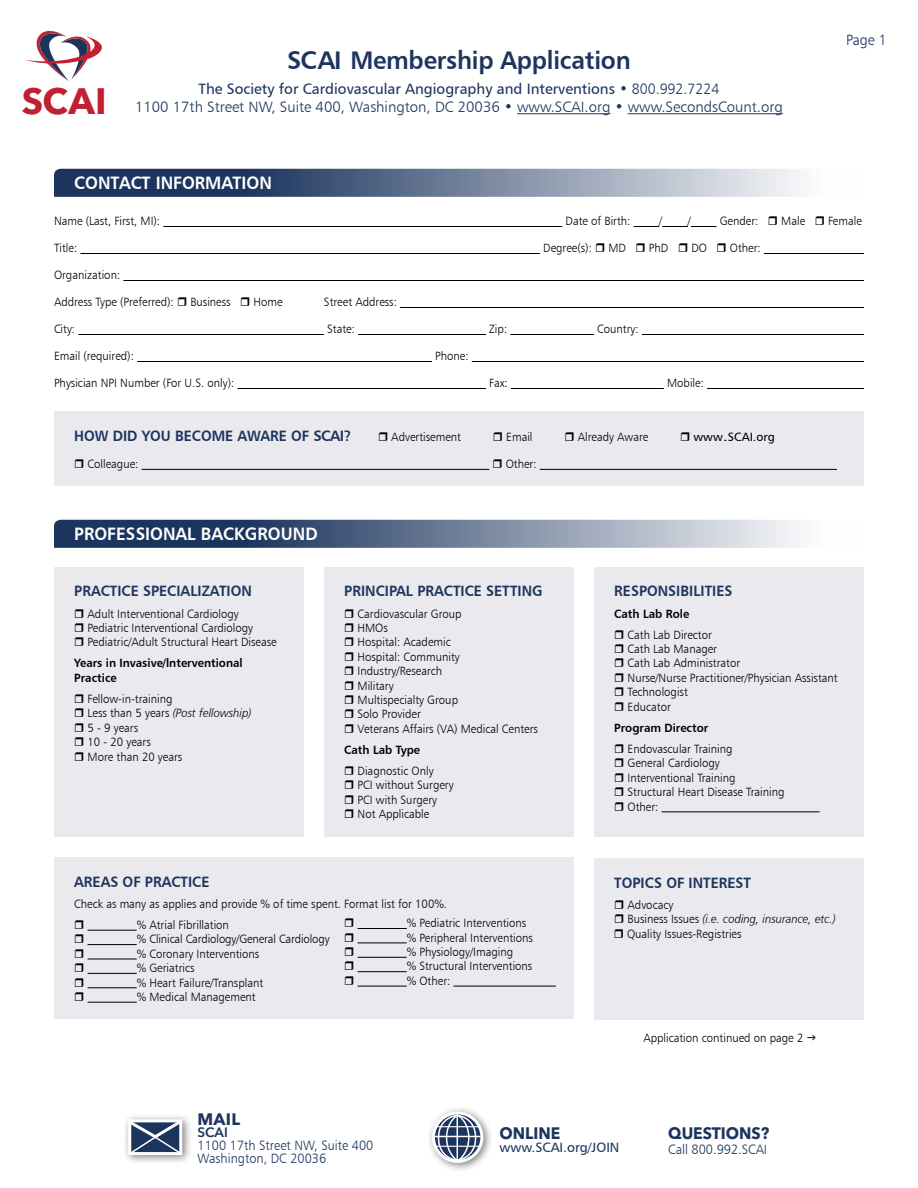
<style>
.page{position:relative;width:918px;height:1188px;background:#fff}
.page>*{position:absolute;margin:0;border:0;box-sizing:border-box;transform-origin:0 0}
.t1{font:700 36.45px "Avenir Next";color:#c12032}
.t2{font:25.5px "Humanist 777 BT Bold B";letter-spacing:-.01em;color:#1c355e}
.t3{font:18px "Humanist 777 BT Bold B";color:#fff;scale:.95 1}
.t4{font:700 16.5px "Avenir Next LT Pro";color:#1c355e;scale:.95 1}
.t5{font:700 16.5px "Avenir Next LT Pro";color:#1c355e}
.t6{font:15px "Humanist 777 BT Bold B";color:#1c355e;scale:.95 1}
.t7{font:15px "Humanist 777 BT Light B";color:#1c355e}
.t8{font:15px "Humanist 777 BT Roman B";color:#1c355e}
.t9{font:15px "Humanist 777 BT Light B";color:#1c355e;scale:.95 1}
.t10{font:13.5px/12.8px "Humanist 777 BT Light B";color:#1c355e;scale:.95 1}
.t11{font:13.5px "Humanist 777 BT Roman B";color:#1c355e}
.t12{font:600 13.5px "Avenir Next LT Pro";color:#1c355e}
.t13{font:12px/14.4px "Humanist 777 BT Light B";color:#000;scale:.95 1}
.t14{font:12px/14.4px "Humanist 777 BT Bold B";color:#000;scale:.95 1}
.t15{font:12px "Humanist 777 BT Light Italic B";color:#000;scale:.95 1}
.t16{font:12px "Humanist 777 BT Roman B";color:#000}
.s1{font-family:"Humanist 777 BT Light B"}
</style>
<div class="page">
<div style="left:122px;top:1113px;width:70px;height:52px;background:#000;opacity:.5"></div>
<svg style="left:125px;top:1118px;width:58px;height:37px"></svg>
<div style="left:426px;top:1106px;width:67px;height:67px;background:#000;opacity:.5"></div>
<svg style="left:434px;top:1113px;width:48px;height:48px"></svg>
<div style="left:432px;top:1112px;width:51px;height:51px;border:3px solid #fff;border-radius:50%"></div>
<hr style="left:434px;top:1136px;width:47px;height:1px;background:#fff">
<hr style="left:435px;top:1146px;width:45px;height:1px;background:#fff">
<hr style="left:435px;top:1126px;width:45px;height:1px;background:#fff">
<svg style="left:437px;top:1114px;width:40px;height:48px"></svg>
<svg style="left:54px;top:520px;width:746px;height:28px;background:#6d7d97"></svg>
<svg style="left:54px;top:169px;width:746px;height:28px;background:#6d7d97"></svg>
<hr style="left:163px;top:226px;width:399px;height:1px;background:#000">
<svg style="left:634px;top:226px;width:82px;height:1px"></svg>
<hr style="left:80px;top:253px;width:460px;height:1px;background:#000">
<hr style="left:764px;top:253px;width:100px;height:1px;background:#000">
<hr style="left:123px;top:280px;width:741px;height:1px;background:#000">
<hr style="left:400px;top:307px;width:464px;height:1px;background:#000">
<hr style="left:78px;top:334px;width:246px;height:1px;background:#000">
<hr style="left:358px;top:334px;width:128px;height:1px;background:#000">
<hr style="left:510px;top:334px;width:84px;height:1px;background:#000">
<hr style="left:642px;top:334px;width:222px;height:1px;background:#000">
<hr style="left:137px;top:361px;width:295px;height:1px;background:#000">
<hr style="left:472px;top:361px;width:392px;height:1px;background:#000">
<hr style="left:238px;top:388px;width:248px;height:1px;background:#000">
<hr style="left:511px;top:388px;width:153px;height:1px;background:#000">
<hr style="left:707px;top:388px;width:157px;height:1px;background:#000">
<div style="left:54px;top:412px;width:810px;height:74px;background:#eae9ed"></div>
<hr style="left:142px;top:469px;width:347px;height:1px;background:#000">
<hr style="left:540px;top:469px;width:297px;height:1px;background:#000">
<hr style="left:517px;top:113px;width:94px;height:1px;background:#1c355e">
<hr style="left:628px;top:113px;width:155px;height:1px;background:#1c355e">
<div style="left:54px;top:567px;width:250px;height:270px;background:#eae9ed"></div>
<div style="left:594px;top:567px;width:270px;height:270px;background:#eae9ed"></div>
<hr style="left:662px;top:812px;width:158px;height:1px;background:#000">
<div style="left:324px;top:567px;width:250px;height:270px;background:#eae9ed"></div>
<div style="left:54px;top:857px;width:520px;height:162px;background:#eae9ed"></div>
<hr style="left:88px;top:930px;width:49px;height:1px;background:#000">
<hr style="left:88px;top:944px;width:49px;height:1px;background:#000">
<hr style="left:88px;top:959px;width:49px;height:1px;background:#000">
<hr style="left:88px;top:973px;width:49px;height:1px;background:#000">
<hr style="left:88px;top:988px;width:49px;height:1px;background:#000">
<hr style="left:88px;top:1002px;width:49px;height:1px;background:#000">
<div style="left:594px;top:858px;width:270px;height:162px;background:#eae9ed"></div>
<hr style="left:358px;top:928px;width:49px;height:1px;background:#000">
<hr style="left:358px;top:943px;width:49px;height:1px;background:#000">
<hr style="left:358px;top:957px;width:49px;height:1px;background:#000">
<hr style="left:358px;top:971px;width:49px;height:1px;background:#000">
<hr style="left:358px;top:986px;width:49px;height:1px;background:#000">
<hr style="left:454px;top:986px;width:102px;height:1px;background:#000">
<svg style="left:26px;top:30px;width:76px;height:51px"></svg>
<h1 class="t1" style="left:22px;top:70px;width:86px">SCAI</h1>
<h2 class="t2" style="left:287px;top:44px;width:345px">SCAI Membership Application</h2>
<p class="t8" style="left:198px;top:80px;width:523px">The Society for Cardiovascular Angiography and Interventions <span class="s1">• 800.992.7224</span></p>
<p class="t7" style="left:135px;top:98px;width:649px">1100 17th Street NW, Suite 400, Washington, DC 20036 • www.SCAI.org • www.SecondsCount.org</p>
<p class="t9" style="left:846px;top:31px;width:44px">Page 1</p>
<h3 class="t3" style="left:74px;top:172px;width:210px">CONTACT INFORMATION</h3>
<p class="t13" style="left:54px;top:214px;width:113px">Name (Last, First, MI):</p>
<p class="t13" style="left:566px;top:214px;width:70px">Date of Birth:</p>
<p class="t13" style="left:659px;top:214px;width:5px">/</p>
<p class="t13" style="left:688px;top:214px;width:5px">/</p>
<p class="t13" style="left:720px;top:214px;width:42px">Gender:</p>
<p class="t13" style="left:781px;top:214px;width:27px">Male</p>
<p class="t13" style="left:828px;top:214px;width:37px">Female</p>
<p class="t13" style="left:54px;top:241px;width:26px">Title:</p>
<p class="t13" style="left:543px;top:241px;width:53px">Degree(s):</p>
<p class="t13" style="left:608px;top:241px;width:20px">MD</p>
<p class="t13" style="left:649px;top:241px;width:22px">PhD</p>
<p class="t13" style="left:691px;top:241px;width:18px">DO</p>
<p class="t13" style="left:730px;top:241px;width:34px">Other:</p>
<p class="t13" style="left:54px;top:268px;width:71px">Organization:</p>
<p class="t13" style="left:54px;top:295px;width:128px">Address Type (Preferred):</p>
<p class="t13" style="left:190px;top:295px;width:44px">Business</p>
<p class="t13" style="left:254px;top:295px;width:32px">Home</p>
<p class="t13" style="left:324px;top:295px;width:78px">Street Address:</p>
<p class="t13" style="left:54px;top:322px;width:24px">City:</p>
<p class="t13" style="left:327px;top:322px;width:31px">State:</p>
<p class="t13" style="left:489px;top:322px;width:20px">Zip:</p>
<p class="t13" style="left:597px;top:322px;width:45px">Country:</p>
<p class="t13" style="left:54px;top:349px;width:86px">Email (required):</p>
<p class="t13" style="left:435px;top:349px;width:37px">Phone:</p>
<p class="t13" style="left:54px;top:376px;width:191px">Physician NPI Number (For U.S. only):</p>
<p class="t13" style="left:489px;top:376px;width:21px">Fax:</p>
<p class="t13" style="left:667px;top:376px;width:40px">Mobile:</p>
<p class="t6" style="left:74px;top:426px;width:293px">HOW DID YOU BECOME AWARE OF SCAI?</p>
<p class="t13" style="left:391px;top:430px;width:75px">Advertisement</p>
<p class="t13" style="left:506px;top:430px;width:29px">Email</p>
<p class="t13" style="left:578px;top:430px;width:76px">Already Aware</p>
<p class="t16" style="left:694px;top:430px;width:83px">www.SCAI.org</p>
<p class="t13" style="left:88px;top:457px;width:55px">Colleague:</p>
<p class="t13" style="left:506px;top:457px;width:34px">Other:</p>
<h3 class="t3" style="left:74px;top:523px;width:258px">PROFESSIONAL BACKGROUND</h3>
<p class="t6" style="left:74px;top:582px;width:188px">PRACTICE SPECIALIZATION</p>
<p class="t13" style="left:88px;top:606px;width:201px">Adult Interventional Cardiology<br>Pediatric Interventional Cardiology<br>Pediatric/Adult Structural Heart Disease</p>
<p class="t14" style="left:74px;top:656px;width:179px">Years in Invasive/lnterventional<br>Practice</p>
<p class="t13" style="left:88px;top:691px;width:91px">Fellow-in-training</p>
<p class="t15" style="left:88px;top:706px;width:174px"><span class="s1">Less than 5 years</span> (Post fellowship)</p>
<p class="t13" style="left:88px;top:720px;width:101px">5 - 9 years<br>10 - 20 years<br>More than 20 years</p>
<p class="t6" style="left:344px;top:582px;width:210px">PRINCIPAL PRACTICE SETTING</p>
<p class="t13" style="left:358px;top:606px;width:191px">Cardiovascular Group<br>HMOs<br>Hospital: Academic<br>Hospital: Community<br>Industry/Research<br>Military<br>Multispecialty Group<br>Solo Provider<br>Veterans Affairs (VA) Medical Centers</p>
<p class="t14" style="left:344px;top:742px;width:81px">Cath Lab Type</p>
<p class="t13" style="left:358px;top:763px;width:103px">Diagnostic Only<br>PCI without Surgery<br>PCI with Surgery<br>Not Applicable</p>
<p class="t6" style="left:74px;top:872px;width:144px">AREAS OF PRACTICE</p>
<p class="t13" style="left:137px;top:893px;width:328px;line-height:21.1px;text-indent:-62px">Check as many as applies and provide % of time spent. Format list for 100%. % Atrial Fibrillation</p>
<p class="t13" style="left:137px;top:932px;width:205px">% Clinical Cardiology/General Cardiology % Coronary Interventions<br>% Geriatrics<br>% Heart Failure/Transplant<br>% Medical Management</p>
<p class="t13" style="left:407px;top:916px;width:134px">% Pediatric Interventions % Peripheral Interventions % Physiology/Imaging<br>% Structural Interventions % Other:</p>
<p class="t6" style="left:614px;top:582px;width:126px">RESPONSIBILITIES</p>
<p class="t14" style="left:614px;top:606px;width:81px">Cath Lab Role</p>
<p class="t13" style="left:628px;top:627px;width:223px">Cath Lab Director<br>Cath Lab Manager<br>Cath Lab Administrator<br>Nurse/Nurse Practitioner/Physician Assistant<br>Technologist<br>Educator</p>
<p class="t14" style="left:614px;top:720px;width:101px">Program Director</p>
<p class="t13" style="left:628px;top:741px;width:167px">Endovascular Training<br>General Cardiology<br>Interventional Training<br>Structural Heart Disease Training<br>Other:</p>
<p class="t6" style="left:614px;top:873px;width:146px">TOPICS OF INTEREST</p>
<p class="t13" style="left:628px;top:897px;width:50px">Advocacy</p>
<p class="t15" style="left:628px;top:912px;width:221px"><span class="s1">Business Issues</span> (i.e. coding, insurance, etc.)</p>
<p class="t13" style="left:627px;top:926px;width:122px">Quality Issues-Registries</p>
<p class="t13" style="left:643px;top:1030px;width:170px">Application continued on page 2</p>
<h3 class="t5" style="left:198px;top:1109px;width:44px">MAIL</h3>
<p class="t12" style="left:198px;top:1125px;width:32px">SCAI</p>
<p class="t10" style="left:198px;top:1139px;width:187px">1100 17th Street NW, Suite 400<br>Washington, DC 20036</p>
<h3 class="t4" style="left:500px;top:1123px;width:66px">ONLINE</h3>
<p class="t11" style="left:500px;top:1139px;width:122px">www.SCAI.org/JOIN</p>
<h3 class="t4" style="left:668px;top:1123px;width:108px">QUESTIONS?</h3>
<p class="t10" style="left:668px;top:1143px;width:106px">Call 800.992.SCAI</p>
</div>
